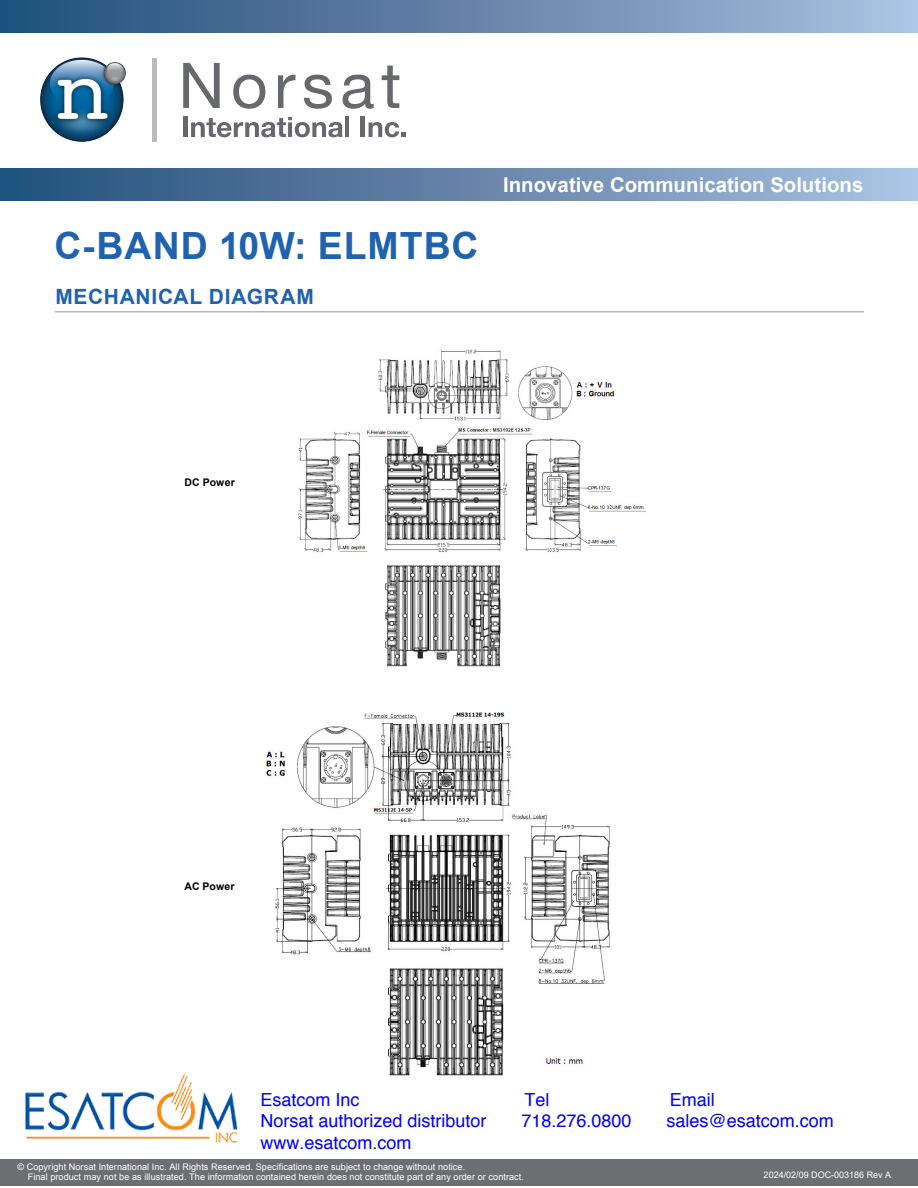
<style>
.page{position:relative;width:918px;height:1188px;background:#fff}
.page>*{position:absolute;margin:0;border:0;box-sizing:border-box;transform-origin:0 0}
.t1{font:700 37.5px "Arial";letter-spacing:.025em;color:#2062af}
.t2{font:700 21px "Arial";letter-spacing:.035em;color:#2062af}
.t3{font:700 20.4px "Arial";color:#fff}
.t4{font:18px "Helvetica";color:#00f}
.t5{font:700 10.5px "Arial";letter-spacing:.015em;color:#000}
.t6{font:9.15px/9.8px "Arial";letter-spacing:.005em;color:#fff}
.t7{font:9px "Arial";color:#fff}
</style>
<div class="page">
<div style="left:0;top:0;width:918px;height:32px;background:linear-gradient(to right,#1e4b76,#aac0df)"></div>
<div style="left:0;top:169px;width:918px;height:32px;background:linear-gradient(to right,#204c77,#aac0df)"></div>
<svg style="left:183px;top:63px;width:37px;height:45px"></svg>
<svg style="left:233px;top:75px;width:32px;height:34px"></svg>
<svg style="left:278px;top:75px;width:17px;height:33px"></svg>
<svg style="left:304px;top:75px;width:28px;height:34px"></svg>
<svg style="left:343px;top:75px;width:31px;height:34px"></svg>
<svg style="left:382px;top:66px;width:17px;height:42px"></svg>
<div style="left:183px;top:117px;width:5px;height:20px;background:#67686b"></div>
<svg style="left:191px;top:117px;width:152px;height:20px"></svg>
<hr style="left:345px;top:117px;width:4px;height:20px;background:#67686b">
<hr style="left:361px;top:117px;width:4px;height:20px;background:#67686b">
<svg style="left:369px;top:122px;width:37px;height:15px"></svg>
<div style="left:152px;top:58px;width:5px;height:84px;background:#b8babc"></div>
<img style="left:40px;top:57px;width:86px;height:85px">
<div style="left:0;top:1159px;width:918px;height:27px;background:#6d6e71"></div>
<hr style="left:55px;top:311px;width:809px;height:1px;background:#939598">
<img style="left:298px;top:349px;width:348px;height:318px">
<img style="left:266px;top:712px;width:344px;height:364px">
<img style="left:25px;top:1073px;width:213px;height:70px">
<h1 class="t1" style="left:55px;top:219px;width:425px">C-BAND 10W: ELMTBC</h1>
<h2 class="t2" style="left:55px;top:282px;width:260px">MECHANICAL DIAGRAM</h2>
<h3 class="t3" style="left:503px;top:171px;width:362px">Innovative Communication Solutions</h3>
<p class="t5" style="left:184px;top:475px;width:52px">DC Power</p>
<p class="t5" style="left:184px;top:879px;width:52px">AC Power</p>
<h3 class="t4" style="left:260px;top:1086px;width:101px">Esatcom Inc</h3>
<h3 class="t4" style="left:525px;top:1086px;width:27px">Tel</h3>
<h3 class="t4" style="left:670px;top:1086px;width:46px">Email</h3>
<h3 class="t4" style="left:260px;top:1107px;width:228px">Norsat authorized distributor</h3>
<h3 class="t4" style="left:522px;top:1107px;width:112px">718.276.0800</h3>
<h3 class="t4" style="left:667px;top:1107px;width:169px">sales@esatcom.com</h3>
<h3 class="t4" style="left:260px;top:1129px;width:153px">www.esatcom.com</h3>
<p class="t6" style="left:28px;top:1162px;width:498px;text-indent:-10px">© Copyright Norsat International Inc. All Rights Reserved. Specifications are subject to change without notice.<br>Final product may not be as illustrated. The information contained herein does not constitute part of any order or contract.</p>
<p class="t7" style="left:764px;top:1169px;width:129px">2024/02/09 DOC-003186 Rev A</p>
</div>
